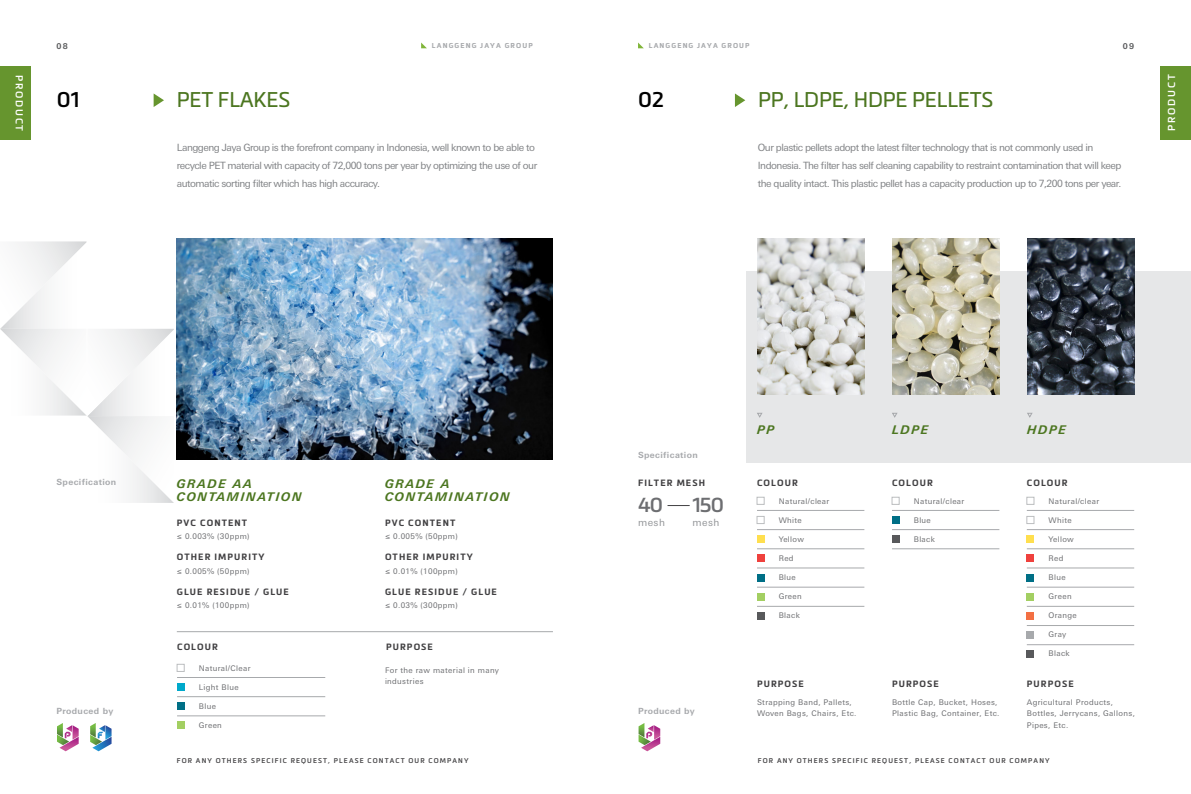
<style>
.page{position:relative;width:1191px;height:794px;background:#fff}
.page>*{position:absolute;margin:0;border:0;box-sizing:border-box;transform-origin:0 0}
.t1{font:21px "Metronic Pro";letter-spacing:-.01em;color:#4c7620}
.t2{font:600 21px "Metronic Pro";color:#000}
.t3{font:600 20px "Metronic Pro";color:#6d6e71}
.t4{font:italic 700 12px/13px "Univers Next W1 G";letter-spacing:.12em;color:#4c7620}
.t5{font:10px/18px "Univers Next W1 G";letter-spacing:-.05em;color:#808285}
.t6{font:600 10px "Metronic Pro";letter-spacing:.18em;color:#fff}
.t7{font:10px "Univers Next W1 G";letter-spacing:.045em;color:#939598}
.t8{font:700 9px "Metronic Pro";letter-spacing:.12em;color:#414042}
.t9{font:700 8.5px "Univers Next W1 G";letter-spacing:.045em;color:#a7a9ac}
.t10{font:700 8px "Univers Next W1 G";color:#58595b}
.t11{font:7.8px/11.6px "Univers Next W1 G";letter-spacing:.045em;color:#6d6e71}
.t12{font:700 7px "Metronic Pro";letter-spacing:.16em;color:#a7a9ac}
.t13{font:600 6.8px "Metronic Pro";letter-spacing:.165em;color:#414042}
</style>
<div class="page">
<div style="left:746px;top:271px;width:445px;height:191px;background:#e6e7e8"></div>
<svg style="left:421px;top:43px;width:6px;height:5px"></svg>
<svg style="left:638px;top:43px;width:6px;height:5px"></svg>
<div style="left:0;top:66px;width:30px;height:74px;background:#66952e"></div>
<div style="left:1161px;top:66px;width:30px;height:74px;background:#66952e"></div>
<img style="left:757px;top:239px;width:107px;height:155px">
<img style="left:1027px;top:239px;width:107px;height:155px">
<img style="left:892px;top:239px;width:107px;height:155px">
<svg style="left:0;top:241px;width:174px;height:262px"></svg>
<svg style="left:154px;top:93px;width:10px;height:14px"></svg>
<svg style="left:735px;top:93px;width:10px;height:14px"></svg>
<svg style="left:57px;top:723px;width:22px;height:28px"></svg>
<svg style="left:638px;top:723px;width:22px;height:28px"></svg>
<svg style="left:90px;top:723px;width:22px;height:28px"></svg>
<img style="left:177px;top:239px;width:376px;height:221px">
<hr style="left:757px;top:510px;width:107px;height:1px;background:#a7a9ac">
<hr style="left:892px;top:510px;width:107px;height:1px;background:#a7a9ac">
<hr style="left:757px;top:529px;width:107px;height:1px;background:#a7a9ac">
<hr style="left:892px;top:529px;width:107px;height:1px;background:#a7a9ac">
<hr style="left:757px;top:548px;width:107px;height:1px;background:#a7a9ac">
<hr style="left:892px;top:548px;width:107px;height:1px;background:#a7a9ac">
<hr style="left:757px;top:567px;width:107px;height:1px;background:#a7a9ac">
<hr style="left:177px;top:631px;width:376px;height:1px;background:#a7a9ac">
<hr style="left:757px;top:606px;width:107px;height:1px;background:#a7a9ac">
<hr style="left:757px;top:587px;width:107px;height:1px;background:#a7a9ac">
<div style="left:756px;top:497px;width:8px;height:7px;background:#fff;border:1px solid #bcbec0"></div>
<div style="left:891px;top:497px;width:8px;height:7px;background:#fff;border:1px solid #bcbec0"></div>
<div style="left:756px;top:516px;width:8px;height:8px;background:#fff;border:1px solid #bcbec0"></div>
<div style="left:892px;top:516px;width:7px;height:7px;background:#006f86"></div>
<div style="left:757px;top:535px;width:7px;height:8px;background:#ffdf4f"></div>
<div style="left:892px;top:535px;width:7px;height:8px;background:#58595b"></div>
<div style="left:757px;top:555px;width:7px;height:7px;background:#ef413d"></div>
<div style="left:757px;top:574px;width:7px;height:7px;background:#006f86"></div>
<div style="left:757px;top:593px;width:7px;height:7px;background:#a3cf62"></div>
<div style="left:757px;top:612px;width:7px;height:7px;background:#58595b"></div>
<hr style="left:1026px;top:510px;width:108px;height:1px;background:#a7a9ac">
<hr style="left:1026px;top:529px;width:108px;height:1px;background:#a7a9ac">
<hr style="left:1026px;top:548px;width:108px;height:1px;background:#a7a9ac">
<hr style="left:1026px;top:567px;width:108px;height:1px;background:#a7a9ac">
<hr style="left:1026px;top:606px;width:108px;height:1px;background:#a7a9ac">
<hr style="left:1026px;top:625px;width:108px;height:1px;background:#a7a9ac">
<hr style="left:1026px;top:644px;width:108px;height:1px;background:#a7a9ac">
<hr style="left:1026px;top:587px;width:108px;height:1px;background:#a7a9ac">
<div style="left:1026px;top:497px;width:8px;height:7px;background:#fff;border:1px solid #bcbec0"></div>
<div style="left:1026px;top:516px;width:8px;height:8px;background:#fff;border:1px solid #bcbec0"></div>
<div style="left:1026px;top:535px;width:8px;height:8px;background:#ffdf4f"></div>
<div style="left:1026px;top:555px;width:8px;height:7px;background:#ef413d"></div>
<div style="left:1026px;top:574px;width:8px;height:7px;background:#006f86"></div>
<div style="left:1026px;top:593px;width:8px;height:7px;background:#a3cf62"></div>
<div style="left:1026px;top:631px;width:8px;height:7px;background:#a7a9ac"></div>
<div style="left:1026px;top:612px;width:8px;height:7px;background:#f37043"></div>
<div style="left:1026px;top:651px;width:8px;height:7px;background:#58595b"></div>
<svg style="left:757px;top:412px;width:6px;height:6px"></svg>
<svg style="left:892px;top:412px;width:6px;height:6px"></svg>
<svg style="left:1027px;top:412px;width:6px;height:6px"></svg>
<hr style="left:177px;top:677px;width:148px;height:1px;background:#a7a9ac">
<hr style="left:177px;top:696px;width:148px;height:1px;background:#a7a9ac">
<hr style="left:177px;top:715px;width:148px;height:1px;background:#a7a9ac">
<div style="left:177px;top:664px;width:7px;height:7px;background:#fff;border:1px solid #bcbec0"></div>
<div style="left:177px;top:702px;width:7px;height:7px;background:#006f86"></div>
<div style="left:177px;top:683px;width:7px;height:7px;background:#00a9cb"></div>
<div style="left:177px;top:721px;width:7px;height:7px;background:#a3cf62"></div>
<svg style="left:667px;top:505px;width:22px;height:1px"></svg>
<p class="t10" style="left:57px;top:41px;width:13px">08</p>
<p class="t12" style="left:432px;top:41px;width:102px">LANGGENG JAYA GROUP</p>
<p class="t12" style="left:649px;top:41px;width:102px">LANGGENG JAYA GROUP</p>
<p class="t10" style="left:1123px;top:41px;width:13px">09</p>
<p class="t6" style="left:26px;top:75px;width:58px;rotate:90deg">PRODUCT</p>
<p class="t6" style="left:1165px;top:131px;width:58px;rotate:-90deg">PRODUCT</p>
<h1 class="t2" style="left:57px;top:86px;width:25px">01</h1>
<h1 class="t1" style="left:177px;top:84px;width:115px">PET FLAKES</h1>
<h1 class="t2" style="left:638px;top:86px;width:28px">02</h1>
<h1 class="t1" style="left:758px;top:84px;width:237px">PP, LDPE, HDPE PELLETS</h1>
<p class="t5" style="left:177px;top:139px;width:362px">Langgeng Jaya Group is the forefront company in Indonesia, well known to be able to recycle PET material with capacity of 72,000 tons per year by optimizing the use of our automatic sorting filter which has high accuracy.</p>
<p class="t5" style="left:758px;top:139px;width:365px">Our plastic pellets adopt the latest filter technology that is not commonly used in<br>Indonesia. The filter has self cleaning capability to restraint contamination that will keep the quality intact. This plastic pellet has a capacity production up to 7,200 tons per year.</p>
<p class="t9" style="left:56px;top:477px;width:61px">Specification</p>
<p class="t4" style="left:177px;top:477px;width:126px">GRADE AA<br>CONTAMINATION</p>
<p class="t4" style="left:385px;top:477px;width:126px">GRADE A<br>CONTAMINATION</p>
<p class="t11" style="left:177px;top:530px;width:74px">≤ 0.003% (30ppm)</p>
<p class="t11" style="left:385px;top:530px;width:74px">≤ 0.005% (50ppm)</p>
<p class="t8" style="left:177px;top:517px;width:72px">PVC CONTENT</p>
<p class="t8" style="left:385px;top:517px;width:72px">PVC CONTENT</p>
<p class="t8" style="left:177px;top:551px;width:89px">OTHER IMPURITY</p>
<p class="t8" style="left:385px;top:551px;width:89px">OTHER IMPURITY</p>
<p class="t11" style="left:177px;top:565px;width:74px">≤ 0.005% (50ppm)</p>
<p class="t11" style="left:385px;top:565px;width:74px">≤ 0.01% (100ppm)</p>
<p class="t8" style="left:177px;top:586px;width:113px">GLUE RESIDUE / GLUE</p>
<p class="t8" style="left:385px;top:586px;width:113px">GLUE RESIDUE / GLUE</p>
<p class="t11" style="left:177px;top:599px;width:74px">≤ 0.01% (100ppm)</p>
<p class="t11" style="left:385px;top:599px;width:74px">≤ 0.03% (300ppm)</p>
<p class="t8" style="left:177px;top:641px;width:42px">COLOUR</p>
<p class="t8" style="left:386px;top:641px;width:48px">PURPOSE</p>
<p class="t9" style="left:638px;top:450px;width:61px">Specification</p>
<p class="t8" style="left:638px;top:477px;width:68px">FILTER MESH</p>
<h2 class="t3" style="left:638px;top:492px;width:26px">40</h2>
<h2 class="t3" style="left:692px;top:492px;width:33px">150</h2>
<p class="t7" style="left:638px;top:517px;width:28px">mesh</p>
<p class="t7" style="left:692px;top:517px;width:28px">mesh</p>
<p class="t11" style="left:199px;top:662px;width:53px">Natural/Clear</p>
<p class="t11" style="left:199px;top:681px;width:41px">Light Blue</p>
<p class="t11" style="left:199px;top:700px;width:19px">Blue</p>
<p class="t11" style="left:199px;top:719px;width:25px">Green</p>
<p class="t11" style="left:385px;top:664px;width:115px">For the raw material in many industries</p>
<p class="t9" style="left:56px;top:705px;width:58px">Produced by</p>
<p class="t9" style="left:638px;top:705px;width:58px">Produced by</p>
<p class="t4" style="left:757px;top:423px;width:19px">PP</p>
<p class="t4" style="left:892px;top:423px;width:38px">LDPE</p>
<p class="t4" style="left:1027px;top:423px;width:40px">HDPE</p>
<p class="t8" style="left:757px;top:477px;width:42px">COLOUR</p>
<p class="t8" style="left:892px;top:477px;width:42px">COLOUR</p>
<p class="t8" style="left:1026px;top:477px;width:42px">COLOUR</p>
<p class="t11" style="left:778px;top:495px;width:52px">Natural/clear</p>
<p class="t11" style="left:778px;top:514px;width:25px">White</p>
<p class="t11" style="left:778px;top:533px;width:27px">Yellow</p>
<p class="t11" style="left:778px;top:552px;width:16px">Red</p>
<p class="t11" style="left:778px;top:571px;width:19px">Blue</p>
<p class="t11" style="left:778px;top:590px;width:25px">Green</p>
<p class="t11" style="left:778px;top:609px;width:23px">Black</p>
<p class="t11" style="left:913px;top:495px;width:52px">Natural/clear</p>
<p class="t11" style="left:913px;top:514px;width:19px">Blue</p>
<p class="t11" style="left:913px;top:533px;width:23px">Black</p>
<p class="t11" style="left:1048px;top:495px;width:52px">Natural/clear</p>
<p class="t11" style="left:1048px;top:514px;width:25px">White</p>
<p class="t11" style="left:1048px;top:533px;width:27px">Yellow</p>
<p class="t11" style="left:1048px;top:552px;width:16px">Red</p>
<p class="t11" style="left:1048px;top:571px;width:19px">Blue</p>
<p class="t11" style="left:1048px;top:590px;width:25px">Green</p>
<p class="t11" style="left:1048px;top:609px;width:30px">Orange</p>
<p class="t11" style="left:1048px;top:628px;width:19px">Gray</p>
<p class="t11" style="left:1048px;top:647px;width:23px">Black</p>
<p class="t8" style="left:757px;top:678px;width:48px">PURPOSE</p>
<p class="t8" style="left:892px;top:678px;width:48px">PURPOSE</p>
<p class="t8" style="left:1026px;top:678px;width:48px">PURPOSE</p>
<p class="t11" style="left:757px;top:696px;width:101px">Strapping Band, Pallets,<br>Woven Bags, Chairs, Etc.</p>
<p class="t11" style="left:892px;top:696px;width:109px">Bottle Cap, Bucket, Hoses,<br>Plastic Bag, Container, Etc.</p>
<p class="t11" style="left:1026px;top:696px;width:110px">Agricultural Products,<br>Bottles, Jerrycans, Gallons,<br>Pipes, Etc.</p>
<p class="t13" style="left:177px;top:756px;width:293px">FOR ANY OTHERS SPECIFIC REQUEST, PLEASE CONTACT OUR COMPANY</p>
<p class="t13" style="left:758px;top:756px;width:293px">FOR ANY OTHERS SPECIFIC REQUEST, PLEASE CONTACT OUR COMPANY</p>
</div>
